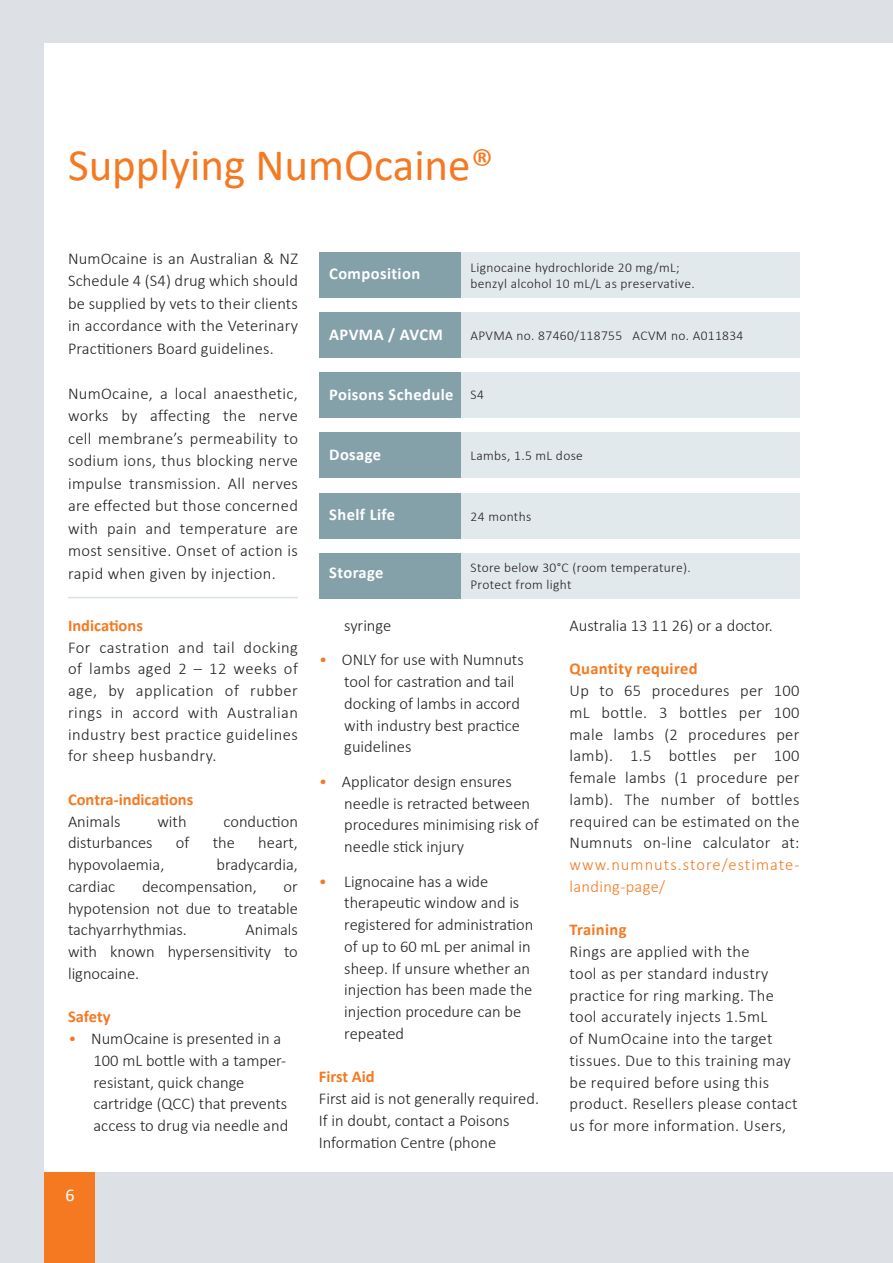
<style>
.page{position:relative;width:893px;height:1263px;background:#dde0e4}
.page>*{position:absolute;margin:0;border:0;box-sizing:border-box;transform-origin:0 0}
.t1{font:45px "Calibri";color:#f47921}
.t2{font:18px "Calibri";color:#fff}
.t3{font:300 16.5px/21.8px "Calibri";color:#231f20;text-align:justify}
.t4{font:300 16.5px/21.8px "Calibri";letter-spacing:.02em;color:#231f20}
.t5{font:700 16.5px "Calibri";letter-spacing:.025em;color:#fff}
.t6{font:700 16.5px "Calibri";color:#f47921}
.t7{font:300 16.5px/21.8px "Calibri";letter-spacing:.055em;color:#f47921}
.t8{font:700 16.5px "Calibri";letter-spacing:.02em;color:#f47921}
.t9{font:300 13.5px/16.5px "Calibri";letter-spacing:.025em;color:#231f20}
.s1{font-style:italic;color:#f47921}
.s2{color:#f47921}
</style>
<div class="page">
<div style="left:45px;top:1171px;width:50px;height:92px;background:#f47921"></div>
<div style="left:45px;top:43px;width:848px;height:1128px;background:#fff"></div>
<div style="left:452px;top:252px;width:347px;height:46px;background:#e1e9ec"></div>
<div style="left:452px;top:312px;width:347px;height:46px;background:#e1e9ec"></div>
<div style="left:452px;top:373px;width:347px;height:45px;background:#e1e9ec"></div>
<div style="left:452px;top:433px;width:347px;height:45px;background:#e1e9ec"></div>
<div style="left:452px;top:493px;width:347px;height:45px;background:#e1e9ec"></div>
<div style="left:452px;top:553px;width:347px;height:45px;background:#e1e9ec"></div>
<hr style="left:68px;top:597px;width:230px;height:1px;background:#d9e3e7">
<div style="left:320px;top:252px;width:141px;height:46px;background:#84a1aa"></div>
<div style="left:320px;top:312px;width:141px;height:46px;background:#84a1aa"></div>
<div style="left:320px;top:373px;width:141px;height:45px;background:#84a1aa"></div>
<div style="left:320px;top:433px;width:141px;height:45px;background:#84a1aa"></div>
<div style="left:320px;top:493px;width:141px;height:45px;background:#84a1aa"></div>
<div style="left:320px;top:553px;width:141px;height:45px;background:#84a1aa"></div>
<h1 class="t1" style="left:68px;top:134px;width:427px">Supplying NumOcaine®</h1>
<p class="t3" style="left:68px;top:248px;width:231px;line-height:22.5px">NumOcaine is an Australian &amp; NZ Schedule 4 (S4) drug which should be supplied by vets to their clients in accordance with the Veterinary Practitioners Board guidelines.</p>
<p class="t3" style="left:68px;top:383px;width:231px;line-height:22.5px">NumOcaine, a local anaesthetic, works by affecting the nerve cell membrane’s permeability to sodium ions, thus blocking nerve impulse transmission. All nerves are effected but those concerned with pain and temperature are most sensitive. Onset of action is rapid when given by injection.</p>
<p class="t6" style="left:68px;top:614px;width:76px">Indications</p>
<p class="t3" style="left:68px;top:637px;width:231px">For castration and tail docking of lambs aged 2 – 12 weeks of age, by application of rubber rings in accord with Australian industry best practice guidelines for sheep husbandry.</p>
<p class="t6" style="left:68px;top:788px;width:127px">Contra-indications</p>
<p class="t3" style="left:68px;top:810px;width:54px">Animals</p>
<p class="t3" style="left:157px;top:810px;width:31px">with</p>
<p class="t3" style="left:224px;top:810px;width:76px">conduction</p>
<p class="t3" style="left:68px;top:833px;width:86px">disturbances</p>
<p class="t3" style="left:176px;top:833px;width:15px">of</p>
<p class="t3" style="left:213px;top:833px;width:24px">the</p>
<p class="t3" style="left:258px;top:833px;width:41px">heart,</p>
<p class="t3" style="left:68px;top:855px;width:98px">hypovolaemia,</p>
<p class="t3" style="left:216px;top:855px;width:83px">bradycardia,</p>
<p class="t3" style="left:68px;top:875px;width:49px">cardiac</p>
<p class="t3" style="left:142px;top:875px;width:116px">decompensation,</p>
<p class="t3" style="left:68px;top:875px;width:231px;text-indent:216px">or hypotension not due to treatable tachyarrhythmias.</p>
<p class="t3" style="left:68px;top:920px;width:231px;text-indent:178px">Animals with known hypersensitivity to lignocaine.</p>
<p class="t6" style="left:68px;top:1005px;width:44px">Safety</p>
<p class="t3" style="left:94px;top:1029px;width:196px;text-align:left;text-indent:-26px"><span class="s1">•</span> NumOcaine is presented in a<br>100 mL bottle with a tamper&shy;resistant, quick change cartridge (QCC) that prevents access to drug via needle and</p>
<p class="t2" style="left:66px;top:1189px;width:11px">6</p>
<p class="t5" style="left:329px;top:262px;width:93px">Composition</p>
<p class="t5" style="left:329px;top:323px;width:115px">APVMA / AVCM</p>
<p class="t9" style="left:471px;top:260px;width:226px">Lignocaine hydrochloride 20 mg/mL; benzyl alcohol 10 mL/L as preservative.</p>
<p class="t9" style="left:471px;top:328px;width:274px">APVMA no. 87460/118755 ACVM no. A011834</p>
<p class="t5" style="left:329px;top:383px;width:126px">Poisons Schedule</p>
<p class="t9" style="left:471px;top:388px;width:15px">S4</p>
<p class="t5" style="left:329px;top:443px;width:54px">Dosage</p>
<p class="t5" style="left:329px;top:503px;width:67px">Shelf Life</p>
<p class="t9" style="left:471px;top:448px;width:114px">Lambs, 1.5 mL dose</p>
<p class="t9" style="left:471px;top:509px;width:62px">24 months</p>
<p class="t9" style="left:471px;top:559px;width:222px">Store below 30°C (room temperature).<br>Protect from light</p>
<p class="t3" style="left:569px;top:614px;width:205px">Australia 13 11 26) or a doctor.</p>
<p class="t8" style="left:569px;top:657px;width:129px">Quantity required</p>
<p class="t3" style="left:569px;top:681px;width:231px">Up to 65 procedures per 100 mL bottle. 3 bottles per 100 male lambs (2 procedures per lamb). 1.5 bottles per 100 female lambs (1 procedure per lamb). The number of bottles required can be estimated on the Numnuts on-line calculator at:</p>
<p class="t7" style="left:569px;top:855px;width:231px">www.numnuts.store/estimate&shy;landing-page/</p>
<p class="t8" style="left:569px;top:918px;width:58px">Training</p>
<p class="t4" style="left:569px;top:942px;width:230px">Rings are applied with the<br>tool as per standard industry practice for ring marking. The tool accurately injects 1.5mL<br>of NumOcaine into the target tissues. Due to this training may be required before using this product. Resellers please contact us for more information. Users,</p>
<p class="t5" style="left:329px;top:561px;width:56px">Storage</p>
<p class="t3" style="left:344px;top:616px;width:48px">syringe</p>
<p class="t3" style="left:344px;top:650px;width:181px;text-align:left;text-indent:-26px"><span class="s1">•</span> ONLY for use with Numnuts tool for castration and tail docking of lambs in accord with industry best practice guidelines</p>
<p class="t3" style="left:344px;top:772px;width:196px;text-align:left;text-indent:-26px"><span class="s1">•</span> Applicator design ensures needle is retracted between procedures minimising risk of needle stick injury</p>
<p class="t3" style="left:344px;top:871px;width:190px;text-align:left;text-indent:-26px"><span class="s2">•</span> Lignocaine has a wide therapeutic window and is registered for administration of up to 60 mL per animal in sheep. If unsure whether an injection has been made the injection procedure can be repeated</p>
<p class="t6" style="left:319px;top:1065px;width:58px">First Aid</p>
<p class="t3" style="left:319px;top:1089px;width:222px;text-align:left">First aid is not generally required.<br>If in doubt, contact a Poisons<br>Information Centre (phone</p>
</div>
